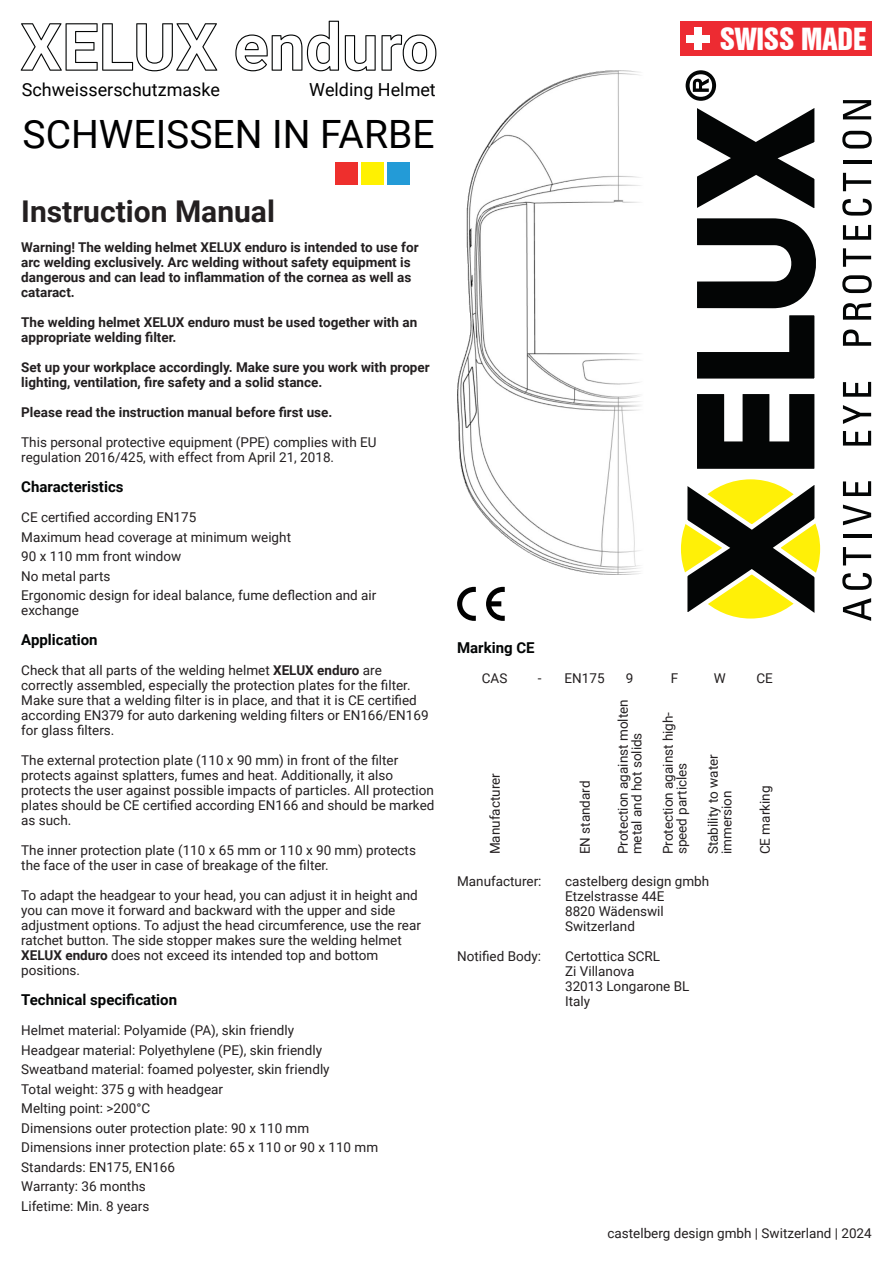
<style>
.page{position:relative;width:893px;height:1263px;background:#fff}
.page>*{position:absolute;margin:0;border:0;box-sizing:border-box;transform-origin:0 0}
.t1{font:39px "Roboto";color:#000001}
.t2{font:700 30px "Roboto";color:#231f20}
.t3{font:28.05px "Swiss 921 BT Regular A";color:#fff}
.t4{font:18px "Roboto";color:#000001}
.t5{font:700 15px "Roboto";color:#030505}
.t6{font:13.5px/15px "Roboto";color:#231f20}
.t7{font:700 13.5px/15px "Roboto";color:#231f20}
.s1{font-weight:700}
</style>
<div class="page">
<img style="left:457px;top:70px;width:184px;height:505px">
<div style="left:336px;top:162px;width:22px;height:22px;background:#ee2f2d"></div>
<div style="left:387px;top:162px;width:23px;height:22px;background:#239bd7"></div>
<div style="left:362px;top:162px;width:22px;height:22px;background:#fff101"></div>
<svg style="left:21px;top:23px;width:196px;height:48px"></svg>
<svg style="left:235px;top:21px;width:104px;height:50px"></svg>
<svg style="left:345px;top:35px;width:91px;height:36px"></svg>
<div style="left:680px;top:21px;width:35px;height:35px;background:#ed2b32"></div>
<div style="left:715px;top:21px;width:157px;height:35px;background:#ed2b32"></div>
<div style="left:694px;top:41px;width:7px;height:9px;background:#fff"></div>
<div style="left:694px;top:35px;width:7px;height:7px;background:#fff"></div>
<div style="left:686px;top:35px;width:9px;height:7px;background:#fff"></div>
<div style="left:700px;top:35px;width:9px;height:7px;background:#fff"></div>
<div style="left:694px;top:27px;width:7px;height:9px;background:#fff"></div>
<svg style="left:681px;top:70px;width:191px;height:551px"></svg>
<svg style="left:457px;top:587px;width:19px;height:34px"></svg>
<svg style="left:486px;top:587px;width:19px;height:34px"></svg>
<h3 class="t4" style="left:22px;top:83px;width:200px">Schweisserschutzmaske</h3>
<h3 class="t4" style="left:309px;top:83px;width:128px">Welding Helmet</h3>
<h1 class="t1" style="left:23px;top:119px;width:413px">SCHWEISSEN IN FARBE</h1>
<h2 class="t2" style="left:21px;top:200px;width:255px">Instruction Manual</h2>
<p class="t7" style="left:21px;top:241px;width:399px">Warning! The welding helmet XELUX enduro is intended to use for arc welding exclusively. Arc welding without safety equipment is dangerous and can lead to inflammation of the cornea as well as cataract.</p>
<p class="t7" style="left:21px;top:316px;width:397px">The welding helmet XELUX enduro must be used together with an appropriate welding filter.</p>
<p class="t7" style="left:21px;top:361px;width:410px">Set up your workplace accordingly. Make sure you work with proper lighting, ventilation, fire safety and a solid stance.</p>
<p class="t7" style="left:21px;top:406px;width:313px">Please read the instruction manual before first use.</p>
<p class="t6" style="left:21px;top:436px;width:357px">This personal protective equipment (PPE) complies with EU regulation 2016/425, with effect from April 21, 2018.</p>
<p class="t5" style="left:21px;top:481px;width:104px">Characteristics</p>
<p class="t6" style="left:21px;top:509px;width:357px;line-height:19.5px">CE certified according EN175<br>Maximum head coverage at minimum weight<br>90 x 110 mm front window<br>No metal parts<br>Ergonomic design for ideal balance, fume deflection and air</p>
<p class="t6" style="left:21px;top:604px;width:59px">exchange</p>
<p class="t5" style="left:21px;top:634px;width:78px">Application</p>
<p class="t6" style="left:21px;top:664px;width:409px">Check that all parts of the welding helmet <span class="s1">XELUX enduro</span> are correctly assembled, especially the protection plates for the filter.<br>Make sure that a welding filter is in place, and that it is CE certified according EN379 for auto darkening welding filters or EN166/EN169 for glass filters.</p>
<p class="t6" style="left:21px;top:754px;width:415px">The external protection plate (110 x 90 mm) in front of the filter protects against splatters, fumes and heat. Additionally, it also protects the user against possible impacts of particles. All protection plates should be CE certified according EN166 and should be marked as such.</p>
<p class="t6" style="left:21px;top:844px;width:396px">The inner protection plate (110 x 65 mm or 110 x 90 mm) protects the face of the user in case of breakage of the filter.</p>
<p class="t6" style="left:21px;top:889px;width:401px">To adapt the headgear to your head, you can adjust it in height and you can move it forward and backward with the upper and side adjustment options. To adjust the head circumference, use the rear ratchet button. The side stopper makes sure the welding helmet <span class="s1">XELUX enduro</span> does not exceed its intended top and bottom positions.</p>
<p class="t5" style="left:21px;top:994px;width:157px">Technical specification</p>
<p class="t6" style="left:21px;top:1022px;width:358px;line-height:19.5px">Helmet material: Polyamide (PA), skin friendly<br>Headgear material: Polyethylene (PE), skin friendly Sweatband material: foamed polyester, skin friendly<br>Total weight: 375 g with headgear<br>Melting point: &gt;200°C<br>Dimensions outer protection plate: 90 x 110 mm Dimensions inner protection plate: 65 x 110 or 90 x 110 mm Standards: EN175, EN166<br>Warranty: 36 months<br>Lifetime: Min. 8 years</p>
<h3 class="t3" style="left:720px;top:28px;width:148px">SWISS MADE</h3>
<p class="t5" style="left:457px;top:642px;width:79px">Marking CE</p>
<p class="t6" style="left:482px;top:672px;width:27px">CAS</p>
<p class="t6" style="left:538px;top:672px;width:68px">- EN175</p>
<p class="t6" style="left:626px;top:672px;width:9px">9</p>
<p class="t6" style="left:671px;top:672px;width:9px">F</p>
<p class="t6" style="left:714px;top:672px;width:13px">W</p>
<p class="t6" style="left:756px;top:672px;width:18px">CE</p>
<p class="t6" style="left:489px;top:854px;width:83px;rotate:-90deg">Manufacturer</p>
<p class="t6" style="left:579px;top:854px;width:75px;rotate:-90deg">EN standard</p>
<p class="t6" style="left:618px;top:854px;width:156px;line-height:13.5px;rotate:-90deg">Protection against molten metal and hot solids</p>
<p class="t6" style="left:663px;top:854px;width:144px;line-height:13.5px;rotate:-90deg">Protection against high&shy;speed particles</p>
<p class="t6" style="left:708px;top:854px;width:102px;line-height:13.5px;rotate:-90deg">Stability to water immersion</p>
<p class="t6" style="left:457px;top:875px;width:86px">Manufacturer:</p>
<p class="t6" style="left:565px;top:875px;width:146px">castelberg design gmbh<br>Etzelstrasse 44E<br>8820 Wädenswil<br>Switzerland</p>
<p class="t6" style="left:457px;top:950px;width:85px">Notified Body:</p>
<p class="t6" style="left:565px;top:950px;width:126px">Certottica SCRL<br>Zi Villanova<br>32013 Longarone BL<br>Italy</p>
<p class="t6" style="left:759px;top:854px;width:70px;rotate:-90deg">CE marking</p>
<p class="t6" style="left:607px;top:1227px;width:266px">castelberg design gmbh | Switzerland | 2024</p>
</div>
